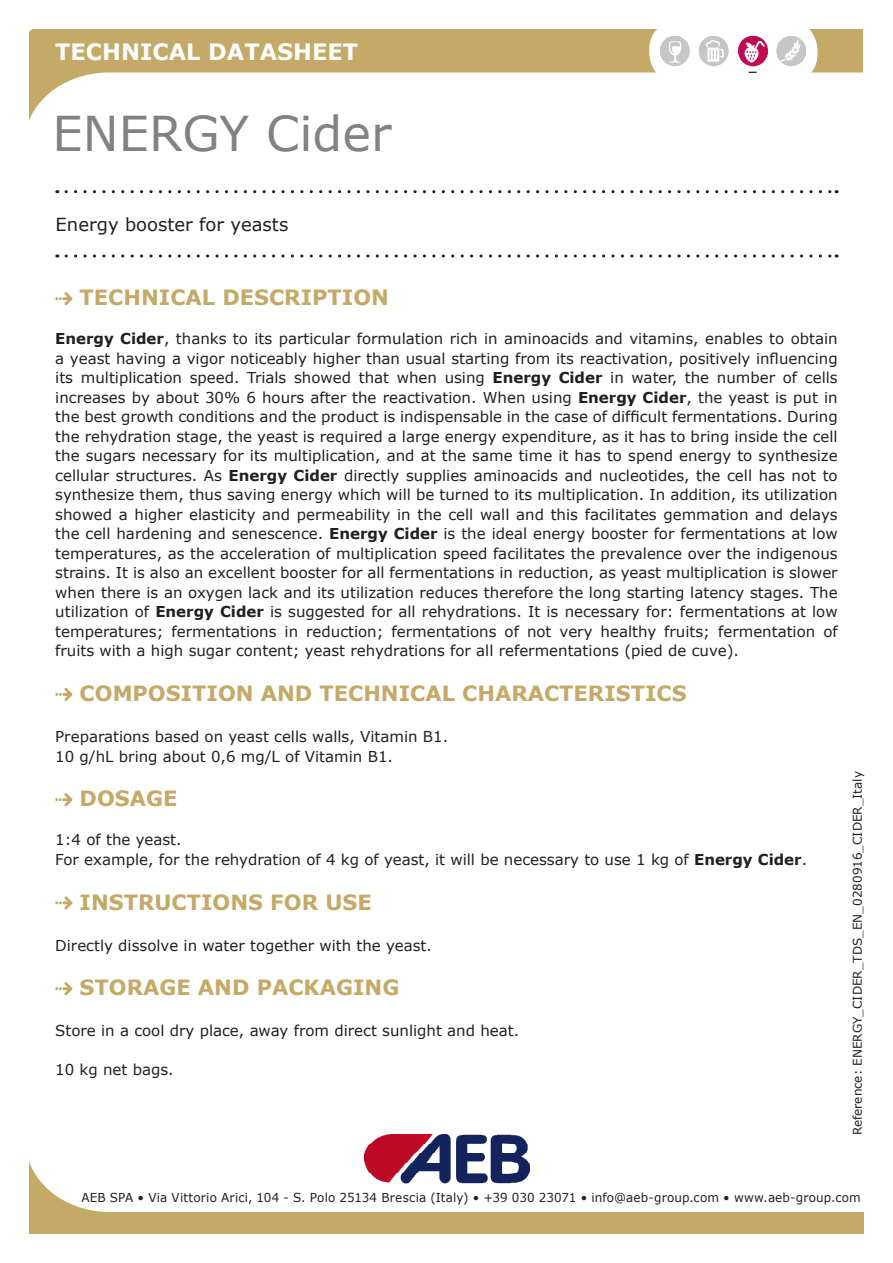
<style>
.page{position:relative;width:893px;height:1263px;background:#fff}
.page>*{position:absolute;margin:0;border:0;box-sizing:border-box;transform-origin:0 0}
.t1{font:48px "Verdana";color:#808285}
.t2{font:700 22.5px "Verdana";color:#fff}
.t3{font:700 21px "Verdana";color:#c4a967}
.t4{font:18px "Verdana";color:#231f20}
.t5{font:15px/19.5px "Verdana";color:#231f20;text-align:justify}
.t6{font:12.3px "Verdana";letter-spacing:.01em;color:#231f20}
.t7{font:12px "Verdana";color:#231f20}
.s1{font-weight:700}
</style>
<div class="page">
<svg style="left:30px;top:1161px;width:834px;height:72px"></svg>
<svg style="left:66px;top:190px;width:771px;height:3px"></svg>
<svg style="left:66px;top:254px;width:771px;height:4px"></svg>
<svg style="left:29px;top:30px;width:834px;height:91px"></svg>
<div style="left:649px;top:21px;width:167px;height:61px;background:#fff;border-radius:28px"></div>
<div style="left:650px;top:22px;width:167px;height:60px;background:#fff;border-radius:28px"></div>
<img style="left:365px;top:1134px;width:164px;height:49px">
<img style="left:661px;top:36px;width:144px;height:36px">
<svg style="left:55px;top:292px;width:17px;height:13px"></svg>
<svg style="left:55px;top:688px;width:17px;height:13px"></svg>
<svg style="left:55px;top:793px;width:17px;height:13px"></svg>
<svg style="left:55px;top:896px;width:17px;height:13px"></svg>
<svg style="left:55px;top:982px;width:17px;height:13px"></svg>
<h2 class="t2" style="left:55px;top:36px;width:304px">TECHNICAL DATASHEET</h2>
<p class="t1" style="left:52px;top:101px;width:341px">ENERGY Cider</p>
<p class="t4" style="left:56px;top:212px;width:234px">Energy booster for yeasts</p>
<p class="t3" style="left:80px;top:283px;width:311px">TECHNICAL DESCRIPTION</p>
<p class="t5" style="left:55px;top:329px;width:784px"><span class="s1">Energy Cider</span>, thanks to its particular formulation rich in aminoacids and vitamins, enables to obtain a yeast having a vigor noticeably higher than usual starting from its reactivation, positively influencing its multiplication speed. Trials showed that when using <span class="s1">Energy Cider</span> in water, the number of cells increases by about 30% 6 hours after the reactivation. When using <span class="s1">Energy Cider</span>, the yeast is put in the best growth conditions and the product is indispensable in the case of difficult fermentations. During the rehydration stage, the yeast is required a large energy expenditure, as it has to bring inside the cell the sugars necessary for its multiplication, and at the same time it has to spend energy to synthesize cellular structures. As <span class="s1">Energy Cider</span> directly supplies aminoacids and nucleotides, the cell has not to synthesize them, thus saving energy which will be turned to its multiplication. In addition, its utilization showed a higher elasticity and permeability in the cell wall and this facilitates gemmation and delays the cell hardening and senescence. <span class="s1">Energy Cider</span> is the ideal energy booster for fermentations at low temperatures, as the acceleration of multiplication speed facilitates the prevalence over the indigenous strains. It is also an excellent booster for all fermentations in reduction, as yeast multiplication is slower when there is an oxygen lack and its utilization reduces therefore the long starting latency stages. The utilization of <span class="s1">Energy Cider</span> is suggested for all rehydrations. It is necessary for: fermentations at low temperatures; fermentations in reduction; fermentations of not very healthy fruits; fermentation of fruits with a high sugar content; yeast rehydrations for all refermentations (pied de cuve).</p>
<p class="t3" style="left:80px;top:678px;width:608px">COMPOSITION AND TECHNICAL CHARACTERISTICS</p>
<p class="t5" style="left:55px;top:727px;width:394px">Preparations based on yeast cells walls, Vitamin B1.</p>
<p class="t5" style="left:55px;top:746px;width:339px">10 g/hL bring about 0,6 mg/L of Vitamin B1.</p>
<p class="t3" style="left:80px;top:784px;width:99px">DOSAGE</p>
<p class="t5" style="left:55px;top:830px;width:128px">1:4 of the yeast.</p>
<p class="t5" style="left:55px;top:849px;width:753px">For example, for the rehydration of 4 kg of yeast, it will be necessary to use 1 kg of <span class="s1">Energy Cider</span>.</p>
<p class="t3" style="left:80px;top:887px;width:294px">INSTRUCTIONS FOR USE</p>
<p class="t5" style="left:55px;top:935px;width:378px">Directly dissolve in water together with the yeast.</p>
<p class="t3" style="left:80px;top:973px;width:321px">STORAGE AND PACKAGING</p>
<p class="t5" style="left:55px;top:1021px;width:465px">Store in a cool dry place, away from direct sunlight and heat.</p>
<p class="t5" style="left:55px;top:1060px;width:120px">10 kg net bags.</p>
<p class="t7" style="left:849px;top:1135px;width:365px;rotate:-90deg">Reference: ENERGY_CIDER_TDS_EN_0280916_CIDER_Italy</p>
<p class="t6" style="left:81px;top:1189px;width:781px">AEB SPA • Via Vittorio Arici, 104 - S. Polo 25134 Brescia (Italy) • +39 030 23071 • info@aeb-group.com • www.aeb-group.com</p>
</div>
